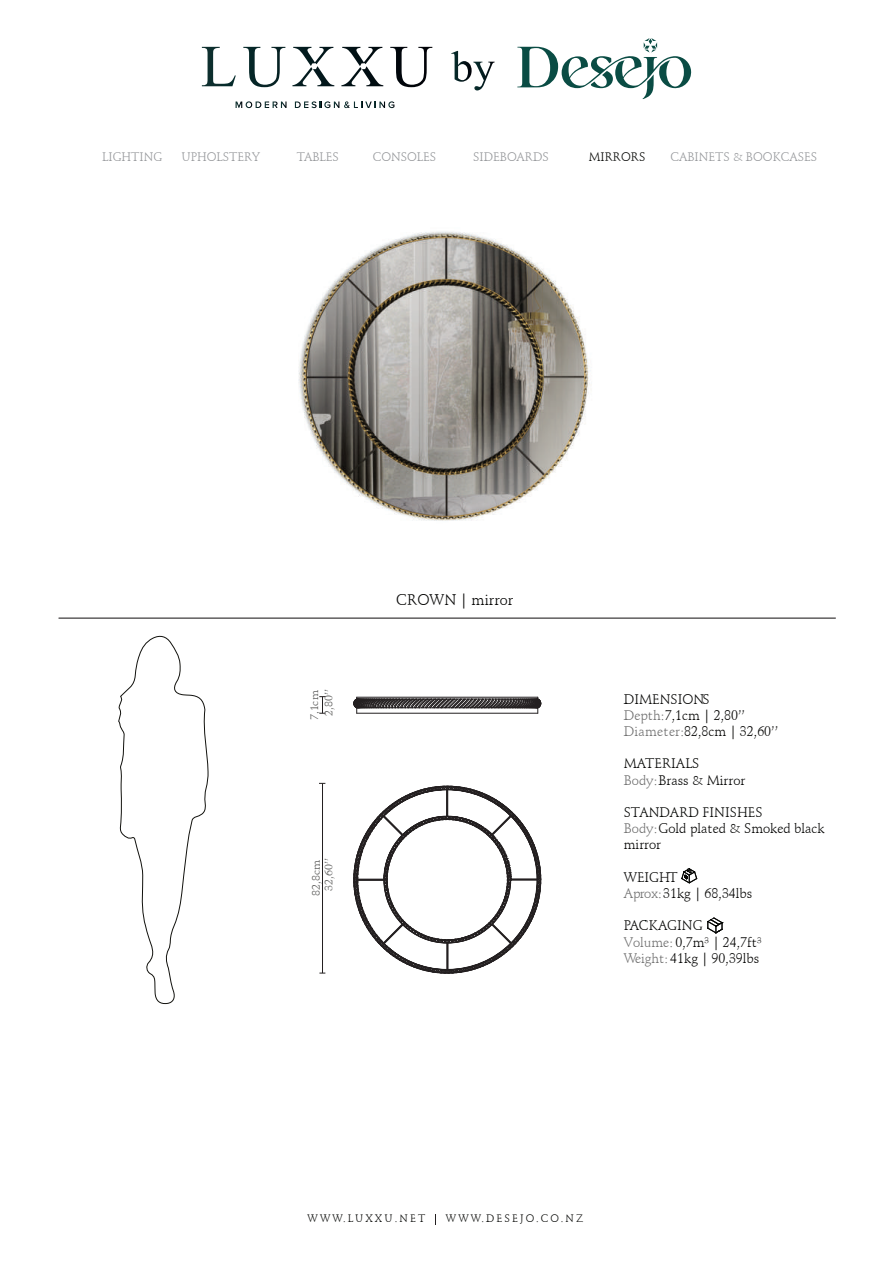
<style>
.page{position:relative;width:893px;height:1263px;background:#fff}
.page>*{position:absolute;margin:0;border:0;box-sizing:border-box;transform-origin:0 0}
.t1{font:15px "Schneidler BT";color:#050504}
.t2{font:13.5px/16.2px "Schneidler BT";color:#050504}
.t3{font:12px "Schneidler BT";color:#949699}
.t4{font:12px "Schneidler BT";color:#040503}
.t5{font:10.5px "Schneidler BT";letter-spacing:.2em;color:#040503}
.t6{font:10.5px/12.6px "Schneidler BT";color:#575756;text-align:center;scale:1.11 1}
.s1{color:#707070}
.s2{color:#040503}
</style>
<div class="page">
<img style="left:58px;top:90px;width:778px;height:529px">
<hr style="left:59px;top:618px;width:777px;height:1px;background:#231f20">
<svg style="left:118px;top:635px;width:90px;height:370px"></svg>
<hr style="left:322px;top:783px;width:1px;height:190px;background:#231f20">
<svg style="left:319px;top:696px;width:7px;height:18px"></svg>
<svg style="left:353px;top:786px;width:188px;height:188px"></svg>
<hr style="left:357px;top:713px;width:181px;height:1px;background:#231f20">
<svg style="left:353px;top:696px;width:188px;height:17px"></svg>
<svg style="left:682px;top:868px;width:15px;height:15px"></svg>
<svg style="left:708px;top:918px;width:15px;height:16px"></svg>
<svg style="left:202px;top:47px;width:230px;height:40px"></svg>
<svg style="left:236px;top:101px;width:51px;height:7px"></svg>
<svg style="left:295px;top:101px;width:99px;height:7px"></svg>
<svg style="left:517px;top:38px;width:175px;height:61px"></svg>
<svg style="left:451px;top:51px;width:44px;height:39px"></svg>
<p class="t3" style="left:102px;top:149px;width:62px">LIGHTING</p>
<p class="t3" style="left:181px;top:149px;width:80px">UPHOLSTERY</p>
<p class="t3" style="left:297px;top:149px;width:44px">TABLES</p>
<p class="t3" style="left:373px;top:149px;width:65px">CONSOLES</p>
<p class="t3" style="left:473px;top:149px;width:77px">SIDEBOARDS</p>
<p class="t4" style="left:589px;top:149px;width:58px">MIRRORS</p>
<p class="t3" style="left:670px;top:149px;width:148px">CABINETS &amp; BOOKCASES</p>
<p class="t1" style="left:396px;top:590px;width:118px">CROWN | mirror</p>
<p class="t6" style="left:308px;top:720px;width:30px;line-height:14.1px;rotate:-90deg">7,1cm<br>2,80’’</p>
<p class="t2" style="left:624px;top:691px;width:156px">DIMENSIONS<br><span class="s1">Depth:</span> 7,1cm | 2,80’’<br><span class="s1">Diameter:</span>82,8cm | 32,60’’</p>
<p class="t2" style="left:624px;top:756px;width:123px"><span class="s2">MATERIALS<br></span><span class="s1">Body:</span> Brass &amp; Mirror</p>
<p class="t2" style="left:624px;top:804px;width:202px"><span class="s2">STANDARD FINISHES<br></span><span class="s1">Body:</span> Gold plated &amp; Smoked black mirror</p>
<p class="t2" style="left:624px;top:869px;width:130px">WEIGHT<br><span class="s1">Aprox:</span> 31kg | 68,34lbs</p>
<p class="t2" style="left:624px;top:918px;width:139px">PACKAGING<br><span class="s1">Volume:</span> 0,7m³ | 24,7ft³<br><span class="s1">Weight:</span> 41kg | 90,39lbs</p>
<p class="t6" style="left:310px;top:896px;width:35px;rotate:-90deg">82,8cm<br>32,60’’</p>
<p class="t5" style="left:308px;top:1212px;width:119px">WWW.LUXXU.NET</p>
<p class="t5" style="left:446px;top:1212px;width:139px">WWW.DESEJO.CO.NZ</p>
</div>
